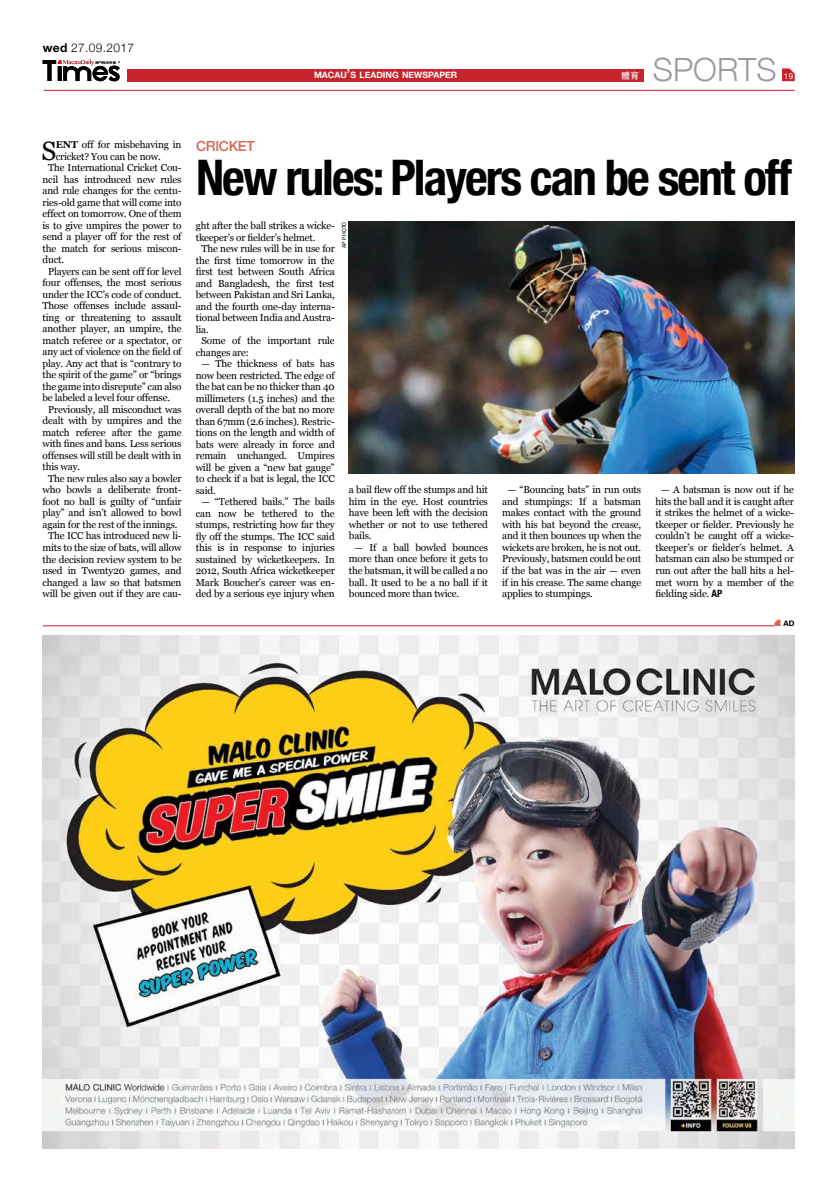
<style>
.page{position:relative;width:837px;height:1191px;background:#fff}
.page>*{position:absolute;margin:0;border:0;box-sizing:border-box;transform-origin:0 0}
.t1{font:700 condensed 49px "Helvetica Neue";letter-spacing:-.04em;color:#000}
.t2{font:300 32px "Helvetica Neue";color:#999b9e}
.t3{font:26.6px "Georgia";color:#000}
.t4{font:500 14px "Helvetica Neue";color:#d46955}
.t5{font:300 12px "Helvetica Neue";letter-spacing:.025em;color:#000}
.t6{font:10px/11.5px "Georgia";letter-spacing:-.015em;color:#000;text-align:justify}
.t7{font:9px "Adobe Heiti Std";color:#fff}
.t8{font:700 8.8px "Helvetica Neue";color:#fff}
.t9{font:8px "Helvetica Neue";color:#fff}
.t10{font:700 7.7px "Helvetica Neue";color:#000}
.t11{font:6px "Franklin Gothic";letter-spacing:.025em;color:#000}
.s1{font-weight:700}
.s2{font-size:12.5px}
.s3{font-family:"Helvetica Neue";font-weight:700;font-stretch:condensed}
</style>
<div class="page">
<div style="left:127px;top:69px;width:516px;height:12px;background:#c7242b"></div>
<svg style="left:782px;top:68px;width:12px;height:13px"></svg>
<hr style="left:44px;top:90px;width:750px;height:1px;background:#c7212a">
<svg style="left:43px;top:59px;width:77px;height:22px"></svg>
<hr style="left:43px;top:625px;width:731px;height:1px;background:#c7212a">
<svg style="left:774px;top:619px;width:6px;height:7px"></svg>
<img style="left:43px;top:636px;width:751px;height:512px">
<img style="left:349px;top:222px;width:445px;height:251px">
<p class="t5" style="left:43px;top:38px;width:93px"><span class="s1">wed</span> 27.09.2017</p>
<p class="t8" style="left:314px;top:68px;width:145px">MACAU<span class="s2">’</span>S LEADING NEWSPAPER</p>
<p class="t7" style="left:620px;top:70px;width:19px">體育</p>
<h2 class="t2" style="left:652px;top:44px;width:125px">SPORTS</h2>
<p class="t9" style="left:783px;top:70px;width:11px">19</p>
<h3 class="t3" style="left:41px;top:131px;width:16px">S</h3>
<p class="t6" style="left:56px;top:139px;width:127px"><span class="s1">ent</span> off for misbehaving in</p>
<p class="t6" style="left:56px;top:150px;width:106px">cricket? You can be now.</p>
<p class="t6" style="left:48px;top:162px;width:135px">The International Cricket Cou-</p>
<p class="t6" style="left:43px;top:173px;width:140px">ncil has introduced new rules</p>
<p class="t6" style="left:43px;top:185px;width:140px">and rule changes for the centu-</p>
<p class="t6" style="left:43px;top:196px;width:140px">ries-old game that will come into</p>
<p class="t6" style="left:43px;top:208px;width:140px">effect on tomorrow. One of them</p>
<p class="t6" style="left:43px;top:219px;width:140px">is to give umpires the power to</p>
<p class="t6" style="left:43px;top:231px;width:140px">send a player off for the rest of</p>
<p class="t6" style="left:43px;top:242px;width:140px">the match for serious miscon-</p>
<p class="t6" style="left:43px;top:254px;width:23px">duct.</p>
<p class="t6" style="left:48px;top:265px;width:135px">Players can be sent off for level</p>
<p class="t6" style="left:43px;top:277px;width:140px">four offenses, the most serious</p>
<p class="t6" style="left:43px;top:288px;width:140px">under the ICC’s code of conduct.</p>
<p class="t6" style="left:43px;top:300px;width:140px">Those offenses include assaul-</p>
<p class="t6" style="left:43px;top:311px;width:140px">ting or threatening to assault</p>
<p class="t6" style="left:43px;top:323px;width:140px">another player, an umpire, the</p>
<p class="t6" style="left:43px;top:334px;width:140px">match referee or a spectator, or</p>
<p class="t6" style="left:43px;top:346px;width:140px">any act of violence on the field of</p>
<p class="t6" style="left:43px;top:357px;width:140px">play. Any act that is “contrary to</p>
<p class="t6" style="left:43px;top:369px;width:140px">the spirit of the game” or “brings</p>
<p class="t6" style="left:43px;top:380px;width:140px">the game into disrepute” can also</p>
<p class="t6" style="left:43px;top:392px;width:129px">be labeled a level four offense.</p>
<p class="t6" style="left:48px;top:403px;width:135px">Previously, all misconduct was</p>
<p class="t6" style="left:43px;top:415px;width:140px">dealt with by umpires and the</p>
<p class="t6" style="left:43px;top:426px;width:140px">match referee after the game</p>
<p class="t6" style="left:43px;top:438px;width:140px">with fines and bans. Less serious</p>
<p class="t6" style="left:43px;top:449px;width:140px">offenses will still be dealt with in</p>
<p class="t6" style="left:43px;top:461px;width:39px">this way.</p>
<p class="t6" style="left:48px;top:472px;width:135px">The new rules also say a bowler</p>
<p class="t6" style="left:43px;top:484px;width:140px">who bowls a deliberate front-</p>
<p class="t6" style="left:43px;top:495px;width:140px">foot no ball is guilty of “unfair</p>
<p class="t6" style="left:43px;top:507px;width:140px">play” and isn’t allowed to bowl</p>
<p class="t6" style="left:43px;top:518px;width:136px">again for the rest of the innings.</p>
<p class="t6" style="left:48px;top:530px;width:135px">The ICC has introduced new li-</p>
<p class="t6" style="left:43px;top:541px;width:140px">mits to the size of bats, will allow</p>
<p class="t6" style="left:43px;top:553px;width:140px">the decision review system to be</p>
<p class="t6" style="left:43px;top:564px;width:140px">used in Twenty20 games, and</p>
<p class="t6" style="left:43px;top:576px;width:140px">changed a law so that batsmen</p>
<p class="t6" style="left:43px;top:587px;width:140px">will be given out if they are cau-</p>
<h3 class="t4" style="left:196px;top:135px;width:56px">Cricket</h3>
<h1 class="t1" style="left:196px;top:137px;width:597px">New rules: Players can be sent off</h1>
<p class="t6" style="left:196px;top:220px;width:140px">ght after the ball strikes a wicke-</p>
<p class="t6" style="left:196px;top:231px;width:121px">tkeeper’s or fielder’s helmet.</p>
<p class="t6" style="left:201px;top:243px;width:135px">The new rules will be in use for</p>
<p class="t6" style="left:196px;top:254px;width:140px">the first time tomorrow in the</p>
<p class="t6" style="left:196px;top:266px;width:140px">first test between South Africa</p>
<p class="t6" style="left:196px;top:277px;width:140px">and Bangladesh, the first test</p>
<p class="t6" style="left:196px;top:289px;width:140px">between Pakistan and Sri Lanka,</p>
<p class="t6" style="left:196px;top:300px;width:140px">and the fourth one-day interna-</p>
<p class="t6" style="left:196px;top:312px;width:140px">tional between India and Austra-</p>
<p class="t6" style="left:196px;top:323px;width:15px">lia.</p>
<p class="t6" style="left:201px;top:335px;width:135px">Some of the important rule</p>
<p class="t6" style="left:196px;top:346px;width:55px">changes are:</p>
<p class="t6" style="left:196px;top:358px;width:140px;text-indent:6px">— The thickness of bats has now been restricted. The edge of the bat can be no thicker than 40 millimeters (1.5 inches) and the overall depth of the bat no more than 67mm (2.6 inches). Restric&shy;tions on the length and width of bats were already in force and remain unchanged. Umpires will be given a “new bat gauge” to check if a bat is legal, the ICC said.</p>
<p class="t6" style="left:196px;top:496px;width:140px;text-align:center">— “Tethered bails.” The bails can now be tethered to the stumps, restricting how far they fly off the stumps. The ICC said this is in response to injuries sustained by wicketkeepers. In<br>2012, South Africa wicketkeeper<br>Mark Boucher’s career was en&shy;ded by a serious eye injury when</p>
<p class="t6" style="left:349px;top:484px;width:140px">a bail flew off the stumps and hit him in the eye. Host countries have been left with the decision whether or not to use tethered bails.</p>
<p class="t11" style="left:340px;top:248px;width:28px;rotate:-90deg">ap photo</p>
<p class="t6" style="left:349px;top:541px;width:140px;text-indent:6px">— If a ball bowled bounces more than once before it gets to the batsman, it will be called a no ball. It used to be a no ball if it bounced more than twice.</p>
<p class="t6" style="left:502px;top:484px;width:140px;text-indent:6px">— “Bouncing bats” in run outs and stumpings: If a batsman makes contact with the ground with his bat beyond the crease, and it then bounces up when the wickets are broken, he is not out.<br>Previously, batsmen could be out if the bat was in the air — even if in his crease. The same change applies to stumpings.</p>
<p class="t6" style="left:655px;top:484px;width:140px;text-indent:6px">— A batsman is now out if he hits the ball and it is caught after it strikes the helmet of a wicke&shy;tkeeper or fielder. Previously he couldn’t be caught off a wicke&shy;tkeeper’s or fielder’s helmet. A batsman can also be stumped or run out after the ball hits a hel&shy;met worn by a member of the fielding side. <span class="s3">AP</span></p>
<p class="t10" style="left:783px;top:617px;width:12px">AD</p>
</div>
